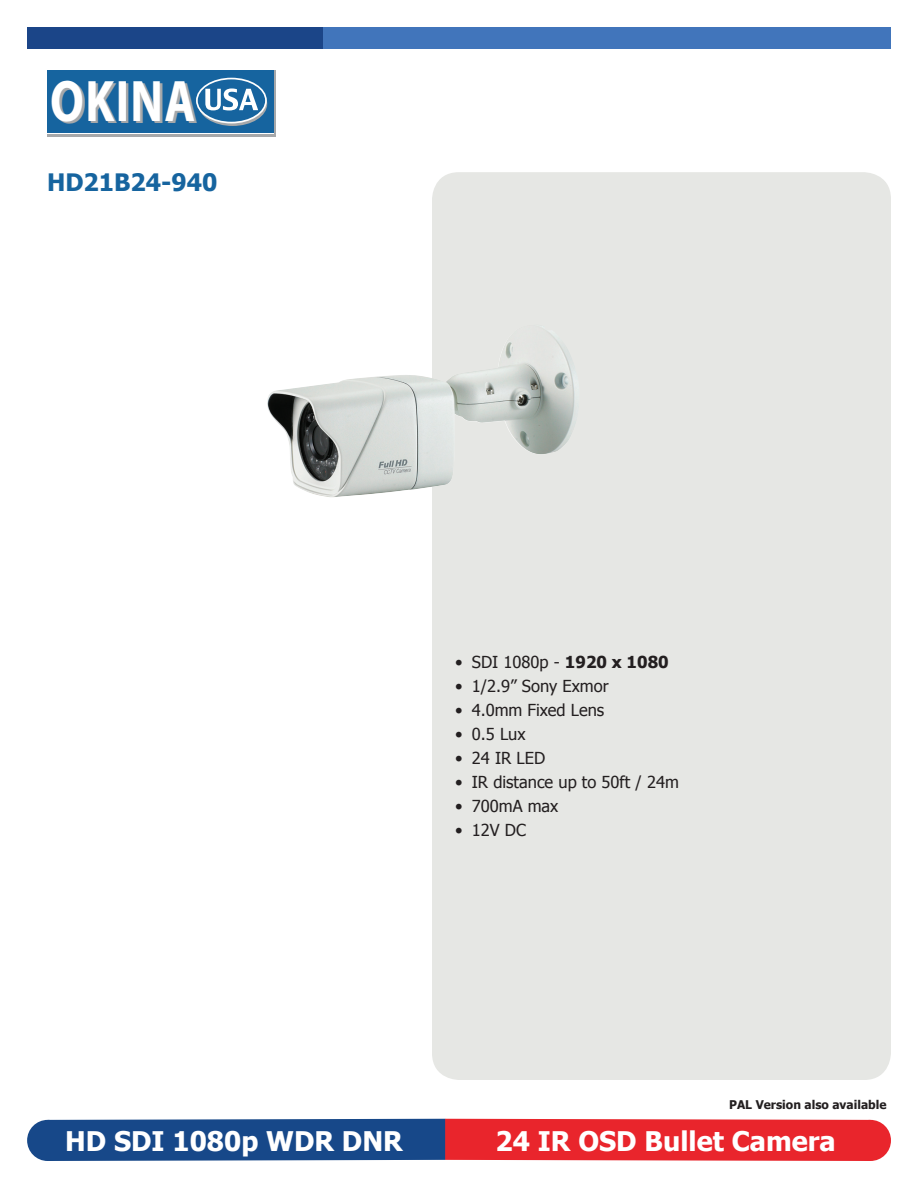
<style>
.page{position:relative;width:918px;height:1188px;background:#fff}
.page>*{position:absolute;margin:0;border:0;box-sizing:border-box;transform-origin:0 0}
.t1{font:700 58.95px "Myriad Pro";letter-spacing:.03em;color:#fff;scale:.8 1}
.t2{font:700 27px "Tahoma";color:#fff}
.t3{font:700 24px "Tahoma";color:#16649f}
.t4{font:16.5px "Tahoma";color:#231f20}
.t5{font:700 12px "Tahoma";color:#231f20}
.s1{font-weight:700}
</style>
<div class="page">
<svg style="left:47px;top:70px;width:229px;height:67px"></svg>
<div style="left:47px;top:70px;width:226px;height:63px;background:#16649f"></div>
<svg style="left:198px;top:82px;width:69px;height:44px"></svg>
<div style="left:197px;top:79px;width:69px;height:44px;background:#16649f;border-radius:50%"></div>
<div style="left:196px;top:78px;width:71px;height:45px;border:2px solid #fff;border-radius:50%"></div>
<svg style="left:205px;top:88px;width:53px;height:22px"></svg>
<div style="left:27px;top:27px;width:299px;height:21px;background:#1b4588"></div>
<div style="left:324px;top:27px;width:567px;height:21px;background:#4175bb"></div>
<div style="left:432px;top:172px;width:459px;height:908px;background:#e6e7e4;border-radius:27px"></div>
<div style="left:27px;top:1120px;width:41px;height:41px;background:#174889;border-radius:50%"></div>
<div style="left:850px;top:1120px;width:41px;height:41px;background:#e9252c;border-radius:50%"></div>
<svg style="left:48px;top:1119px;width:822px;height:42px;background:#853a5c"></svg>
<img style="left:267px;top:333px;width:309px;height:164px">
<h1 class="t1" style="left:50px;top:62px;width:183px">OKINA</h1>
<h3 class="t3" style="left:47px;top:165px;width:172px">HD21B24-940</h3>
<p class="t4" style="left:455px;top:651px;width:215px">• SDI 1080p - <span class="s1">1920 x 1080</span></p>
<p class="t4" style="left:455px;top:675px;width:155px">• 1/2.9” Sony Exmor</p>
<p class="t4" style="left:455px;top:699px;width:150px">• 4.0mm Fixed Lens</p>
<p class="t4" style="left:455px;top:723px;width:72px">• 0.5 Lux</p>
<p class="t4" style="left:455px;top:747px;width:91px">• 24 IR LED</p>
<p class="t4" style="left:455px;top:771px;width:225px">• IR distance up to 50ft / 24m</p>
<p class="t4" style="left:455px;top:795px;width:105px">• 700mA max</p>
<p class="t4" style="left:455px;top:819px;width:72px">• 12V DC</p>
<p class="t5" style="left:729px;top:1096px;width:159px">PAL Version also available</p>
<h2 class="t2" style="left:65px;top:1122px;width:339px">HD SDI 1080p WDR DNR</h2>
<h2 class="t2" style="left:496px;top:1122px;width:342px">24 IR OSD Bullet Camera</h2>
</div>
